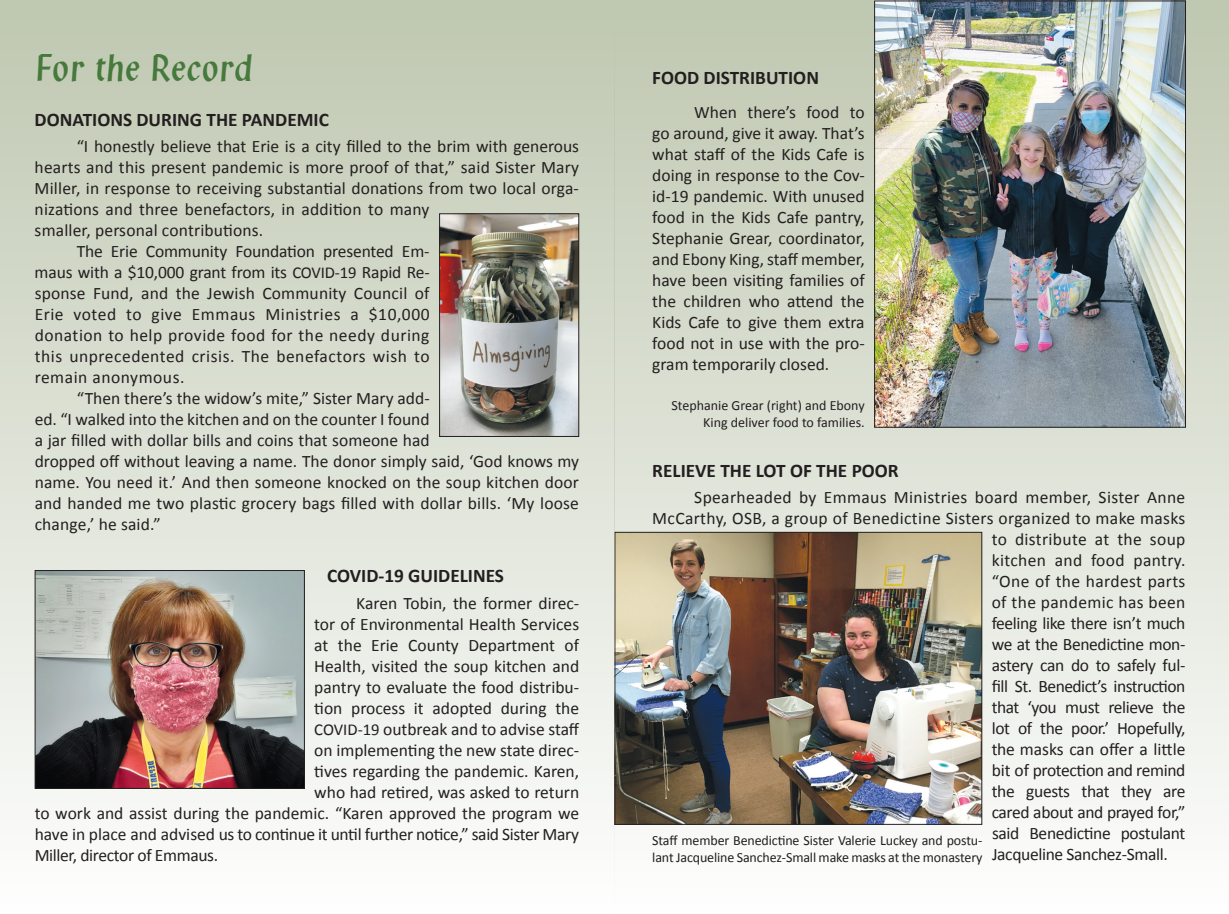
<style>
.page{position:relative;width:1229px;height:914px;background:#fff}
.page>*{position:absolute;margin:0;border:0;box-sizing:border-box;transform-origin:0 0}
.t1{font:36.75px "Klang";color:#46793c}
.t2{font:700 19.25px "Calibri";color:#231f20}
.t3{font:17.5px/21px "Calibri";color:#231f20;text-align:justify}
.t4{font:17.5px "Calibri";letter-spacing:-.02em;color:#231f20}
.t5{font:17.5px "Calibri";letter-spacing:.02em;color:#231f20}
.t6{font:17.5px "Calibri";letter-spacing:.03em;color:#231f20}
.t7{font:17.5px "Calibri";letter-spacing:-.03em;color:#231f20}
.t8{font:17.5px "Calibri";letter-spacing:-.025em;color:#231f20}
.t9{font:14px/16.8px "Calibri";letter-spacing:-.01em;color:#231f20;text-align:right}
.s1{font-size:16.62px}
</style>
<div class="page">
<div style="left:614px;top:1px;width:614px;height:913px;background:linear-gradient(to bottom,#bec7b0,#fdfdfd)"></div>
<img style="left:616px;top:534px;width:364px;height:288px">
<div style="left:614px;top:532px;width:368px;height:292px;border:1px solid #231f20"></div>
<img style="left:876px;top:3px;width:307px;height:422px">
<div style="left:874px;top:1px;width:311px;height:426px;border:1px solid #231f20"></div>
<div style="left:0;top:0;width:614px;height:914px;background:linear-gradient(to bottom,#bfc8b1,#fdfdfd)"></div>
<img style="left:441px;top:215px;width:136px;height:220px">
<div style="left:439px;top:213px;width:140px;height:224px;border:1px solid #231f20"></div>
<img style="left:37px;top:572px;width:266px;height:214px">
<div style="left:35px;top:570px;width:270px;height:218px;border:1px solid #231f20"></div>
<h1 class="t1" style="left:35px;top:47px;width:220px">For the Record</h1>
<p class="t2" style="left:35px;top:107px;width:296px">DONATIONS DURING THE PANDEMIC</p>
<p class="t3" style="left:77px;top:135px;width:504px">“I honestly believe that Erie is a city filled to the brim with generous</p>
<p class="t3" style="left:35px;top:156px;width:546px">hearts and this present pandemic is more proof of that,” said Sister Mary</p>
<p class="t3" style="left:35px;top:177px;width:546px">Miller, in response to receiving substantial donations from two local orga-</p>
<p class="t3" style="left:35px;top:198px;width:396px">nizations and three benefactors, in addition to many</p>
<p class="t3" style="left:35px;top:219px;width:230px">smaller, personal contributions.</p>
<p class="t3" style="left:77px;top:240px;width:354px">The Erie Community Foundation presented Em-</p>
<p class="t3" style="left:35px;top:261px;width:396px">maus with a $10,000 grant from its <span class="s1">COVID-19</span> Rapid Re-</p>
<p class="t3" style="left:35px;top:282px;width:396px">sponse Fund, and the Jewish Community Council of</p>
<p class="t6" style="left:35px;top:303px;width:396px">Erie voted to give Emmaus Ministries a $10,000</p>
<p class="t6" style="left:35px;top:324px;width:396px">donation to help provide food for the needy during</p>
<p class="t6" style="left:35px;top:345px;width:396px">this unprecedented crisis. The benefactors wish to</p>
<p class="t6" style="left:35px;top:366px;width:151px">remain anonymous.</p>
<p class="t3" style="left:77px;top:387px;width:354px">“Then there’s the widow’s mite,” Sister Mary add-</p>
<p class="t3" style="left:35px;top:408px;width:396px">ed. “I walked into the kitchen and on the counter I found</p>
<p class="t3" style="left:35px;top:429px;width:396px">a jar filled with dollar bills and coins that someone had</p>
<p class="t3" style="left:35px;top:450px;width:546px">dropped off without leaving a name. The donor simply said, ‘God knows my</p>
<p class="t3" style="left:35px;top:471px;width:546px">name. You need it.’ And then someone knocked on the soup kitchen door</p>
<p class="t3" style="left:35px;top:492px;width:546px">and handed me two plastic grocery bags filled with dollar bills. ‘My loose</p>
<p class="t3" style="left:35px;top:513px;width:128px">change,’ he said.”</p>
<p class="t2" style="left:327px;top:563px;width:178px">COVID-19 GUIDELINES</p>
<p class="t3" style="left:356px;top:592px;width:224px">Karen Tobin, the former direc-</p>
<p class="t3" style="left:314px;top:613px;width:266px">tor of Environmental Health Services</p>
<p class="t3" style="left:314px;top:634px;width:266px">at the Erie County Department of</p>
<p class="t3" style="left:314px;top:655px;width:266px">Health, visited the soup kitchen and</p>
<p class="t3" style="left:314px;top:676px;width:266px">pantry to evaluate the food distribu-</p>
<p class="t3" style="left:314px;top:697px;width:266px">tion process it adopted during the</p>
<p class="t3" style="left:314px;top:718px;width:266px"><span class="s1">COVID-19</span> outbreak and to advise staff</p>
<p class="t3" style="left:314px;top:739px;width:266px">on implementing the new state direc-</p>
<p class="t3" style="left:314px;top:760px;width:266px">tives regarding the pandemic. Karen,</p>
<p class="t3" style="left:314px;top:781px;width:266px">who had retired, was asked to return</p>
<p class="t3" style="left:35px;top:802px;width:546px">to work and assist during the pandemic. “Karen approved the program we</p>
<p class="t4" style="left:35px;top:823px;width:546px">have in place and advised us to continue it until further notice,” said Sister Mary</p>
<p class="t4" style="left:35px;top:844px;width:185px">Miller, director of Emmaus.</p>
<p class="t2" style="left:652px;top:65px;width:168px">FOOD DISTRIBUTION</p>
<p class="t3" style="left:652px;top:100px;width:214px;text-indent:42px">When there’s food to go around, give it away. That’s what staff of the Kids Cafe is doing in response to the Cov&shy;id-19 pandemic. With unused food in the Kids Cafe pantry, Stephanie Grear, coordinator, and Ebony King, staff member, have been visiting families of the children who attend the Kids Cafe to give them extra food not in use with the pro&shy;gram temporarily closed.</p>
<p class="t9" style="left:671px;top:397px;width:195px">Stephanie Grear (right) and Ebony<br>King deliver food to families.</p>
<p class="t2" style="left:652px;top:458px;width:248px">RELIEVE THE LOT OF THE POOR</p>
<p class="t5" style="left:694px;top:486px;width:492px">Spearheaded by Emmaus Ministries board member, Sister Anne</p>
<p class="t5" style="left:652px;top:507px;width:534px">McCarthy, OSB, a group of Benedictine Sisters organized to make masks</p>
<p class="t5" style="left:991px;top:528px;width:195px">to distribute at the soup</p>
<p class="t5" style="left:991px;top:549px;width:195px">kitchen and food pantry.</p>
<p class="t5" style="left:991px;top:570px;width:195px">“One of the hardest parts</p>
<p class="t5" style="left:991px;top:591px;width:195px">of the pandemic has been</p>
<p class="t4" style="left:991px;top:612px;width:195px">feeling like there isn’t much</p>
<p class="t4" style="left:991px;top:633px;width:195px">we at the Benedictine mon-</p>
<p class="t4" style="left:991px;top:654px;width:195px">astery can do to safely ful-</p>
<p class="t7" style="left:991px;top:675px;width:195px">fill St. Benedict’s instruction</p>
<p class="t8" style="left:991px;top:696px;width:195px">that ‘you must relieve the</p>
<p class="t4" style="left:991px;top:717px;width:195px">lot of the poor.’ Hopefully,</p>
<p class="t3" style="left:991px;top:738px;width:195px">the masks can offer a little</p>
<p class="t4" style="left:991px;top:759px;width:195px">bit of protection and remind</p>
<p class="t4" style="left:991px;top:780px;width:195px">the guests that they are</p>
<p class="t4" style="left:991px;top:801px;width:195px">cared about and prayed for,”</p>
<p class="t4" style="left:992px;top:822px;width:195px">said Benedictine postulant</p>
<p class="t4" style="left:992px;top:843px;width:177px">Jacqueline Sanchez-Small.</p>
<p class="t9" style="left:652px;top:831px;width:332px;text-align:left">Staff member Benedictine Sister Valerie Luckey and postu&shy;lant Jacqueline Sanchez-Small make masks at the monastery</p>
</div>
